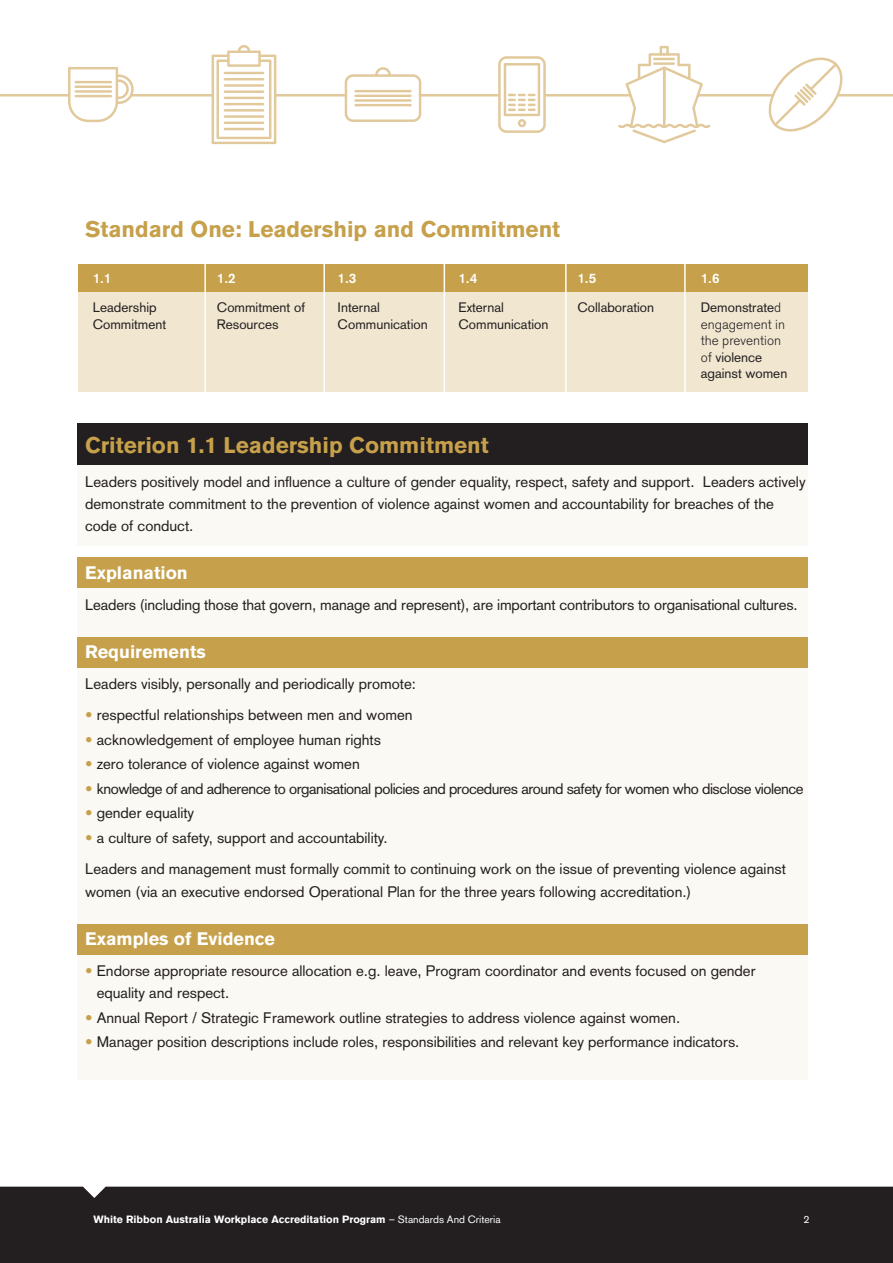
<style>
.page{position:relative;width:893px;height:1263px;background:#fff}
.page>*{position:absolute;margin:0;border:0;box-sizing:border-box;transform-origin:0 0}
.t1{font:700 22.5px "Akzidenz Grotesk BQ";color:#c6a04a}
.t2{font:700 18px "Akzidenz Grotesk BQ";color:#fff}
.t3{font:15px/21.8px "Akzidenz Grotesk";color:#231f20}
.t4{font:15px "Akzidenz Grotesk";letter-spacing:-.03em;color:#231f20}
.t5{font:13.5px/16.5px "Akzidenz Grotesk";color:#231f20}
.t6{font:300 13.5px/16.5px "Akzidenz Grotesk BQ";color:#231f20}
.t7{font:700 13.5px "Akzidenz Grotesk";color:#fff}
.t8{font:700 10.5px "Akzidenz Grotesk BQ";color:#fff}
.t9{font:10.5px "Akzidenz Grotesk BQ";color:#fff}
.s1{font-family:"Akzidenz Grotesk BQ";font-weight:300}
.s2{color:#c6a04a}
.s3{font-weight:400}
</style>
<div class="page">
<hr style="left:130px;top:94px;width:84px;height:3px;background:#e1c99b">
<hr style="left:274px;top:94px;width:73px;height:3px;background:#e1c99b">
<hr style="left:544px;top:94px;width:87px;height:3px;background:#e1c99b">
<hr style="left:697px;top:94px;width:77px;height:3px;background:#e1c99b">
<svg style="left:212px;top:45px;width:64px;height:99px"></svg>
<svg style="left:0;top:67px;width:134px;height:55px"></svg>
<hr style="left:75px;top:81px;width:37px;height:2px;background:#e1c99b">
<hr style="left:75px;top:86px;width:37px;height:2px;background:#e1c99b">
<hr style="left:75px;top:90px;width:37px;height:3px;background:#e1c99b">
<hr style="left:75px;top:95px;width:37px;height:2px;background:#e1c99b">
<svg style="left:618px;top:46px;width:92px;height:97px"></svg>
<svg style="left:763px;top:58px;width:130px;height:74px"></svg>
<svg style="left:345px;top:56px;width:201px;height:77px"></svg>
<hr style="left:354px;top:90px;width:58px;height:2px;background:#e1c99b">
<hr style="left:354px;top:95px;width:58px;height:2px;background:#e1c99b">
<hr style="left:354px;top:99px;width:58px;height:3px;background:#e1c99b">
<hr style="left:354px;top:104px;width:58px;height:2px;background:#e1c99b">
<div style="left:12px;top:1186px;width:869px;height:65px;background:#231f20"></div>
<div style="left:0;top:1186px;width:12px;height:77px;background:#231f20"></div>
<div style="left:881px;top:1186px;width:12px;height:77px;background:#231f20"></div>
<div style="left:0;top:1251px;width:893px;height:12px;background:#231f20"></div>
<div style="left:78px;top:455px;width:730px;height:91px;background:#fbf9f3"></div>
<div style="left:78px;top:566px;width:730px;height:514px;background:#fbf9f3"></div>
<div style="left:78px;top:423px;width:730px;height:42px;background:#231f20"></div>
<div style="left:78px;top:557px;width:730px;height:31px;background:#c6a04a"></div>
<div style="left:78px;top:637px;width:730px;height:31px;background:#c6a04a"></div>
<div style="left:78px;top:924px;width:730px;height:30px;background:#c6a04a"></div>
<div style="left:78px;top:264px;width:730px;height:30px;background:#c6a04a"></div>
<div style="left:78px;top:292px;width:730px;height:100px;background:#f1e7d1"></div>
<hr style="left:204px;top:259px;width:2px;height:136px;background:#fff">
<hr style="left:565px;top:259px;width:2px;height:136px;background:#fff">
<hr style="left:323px;top:259px;width:2px;height:136px;background:#fff">
<hr style="left:684px;top:259px;width:2px;height:136px;background:#fff">
<hr style="left:444px;top:259px;width:1px;height:136px;background:#fff">
<h1 class="t1" style="left:85px;top:216px;width:477px">Standard One: Leadership and Commitment</h1>
<p class="t7" style="left:93px;top:271px;width:20px">1.1</p>
<p class="t7" style="left:217px;top:271px;width:20px">1.2</p>
<p class="t7" style="left:338px;top:271px;width:20px">1.3</p>
<p class="t7" style="left:458px;top:271px;width:20px">1.4</p>
<p class="t7" style="left:577px;top:271px;width:20px">1.5</p>
<p class="t7" style="left:701px;top:271px;width:20px">1.6</p>
<p class="t5" style="left:93px;top:299px;width:75px">Leadership<br>Commitment</p>
<p class="t5" style="left:217px;top:299px;width:90px">Commitment of<br>Resources</p>
<p class="t5" style="left:338px;top:299px;width:92px">Internal<br>Communication</p>
<p class="t5" style="left:458px;top:299px;width:92px">External<br>Communication</p>
<p class="t5" style="left:577px;top:299px;width:78px">Collaboration</p>
<p class="t5" style="left:701px;top:299px;width:82px">Demonstrate<span class="s1">d</span></p>
<p class="t6" style="left:701px;top:316px;width:86px">engagement in the prevention</p>
<p class="t5" style="left:701px;top:348px;width:88px"><span class="s1">of</span> violence against women</p>
<h1 class="t1" style="left:85px;top:432px;width:405px">Criterion 1.1 Leadership Commitment</h1>
<p class="t3" style="left:85px;top:471px;width:722px">Leaders positively model and influence a culture of gender equality, respect, safety and support. Leaders actively demonstrate commitment to the prevention of violence against women and accountability for breaches of the code of conduct.</p>
<p class="t2" style="left:85px;top:562px;width:104px">Explanation</p>
<p class="t3" style="left:85px;top:594px;width:714px">Leaders (including those that govern, manage and represent), are important contributors to organisational cultures.</p>
<p class="t2" style="left:85px;top:641px;width:122px">Requirements</p>
<p class="t3" style="left:85px;top:673px;width:332px">Leaders visibly, personally and periodically promote:</p>
<p class="t3" style="left:85px;top:704px;width:329px"><span class="s2">•</span> respectful relationships between men and women</p>
<p class="t3" style="left:85px;top:728px;width:297px"><span class="s2">•</span> acknowledgement of employee human rights</p>
<p class="t3" style="left:85px;top:753px;width:276px"><span class="s2">•</span> zero tolerance of violence against women</p>
<p class="t4" style="left:85px;top:780px;width:720px"><span class="s2">•</span> knowledge of and adherence to organisational policies and procedures around safety for women who disclose violence</p>
<p class="t3" style="left:85px;top:802px;width:111px"><span class="s2">•</span> gender equality</p>
<p class="t3" style="left:85px;top:822px;width:702px;line-height:31px"><span class="s2">•</span> a culture of safety, support and accountability.<br>Leaders and management must formally commit to continuing work on the issue of preventing violence against</p>
<p class="t3" style="left:85px;top:880px;width:608px">women (via an executive endorsed Operational Plan for the three years following accreditation.)</p>
<p class="t2" style="left:85px;top:928px;width:192px">Examples of Evidence</p>
<p class="t3" style="left:97px;top:959px;width:660px;line-height:22.5px;text-indent:-12px"><span class="s2">•</span> Endorse appropriate resource allocation e.g. leave, Program coordinator and events focused on gender equality and respect.</p>
<p class="t3" style="left:85px;top:1006px;width:597px"><span class="s2">•</span> Annual Report / Strategic Framework outline strategies to address violence against women.</p>
<p class="t3" style="left:85px;top:1031px;width:656px"><span class="s2">•</span> Manager position descriptions include roles, responsibilities and relevant key performance indicators.</p>
<p class="t8" style="left:94px;top:1213px;width:409px">White Ribbon Australia Workplace Accreditation Program <span class="s3">– Standards And Criteria</span></p>
<p class="t9" style="left:803px;top:1213px;width:8px">2</p>
</div>
